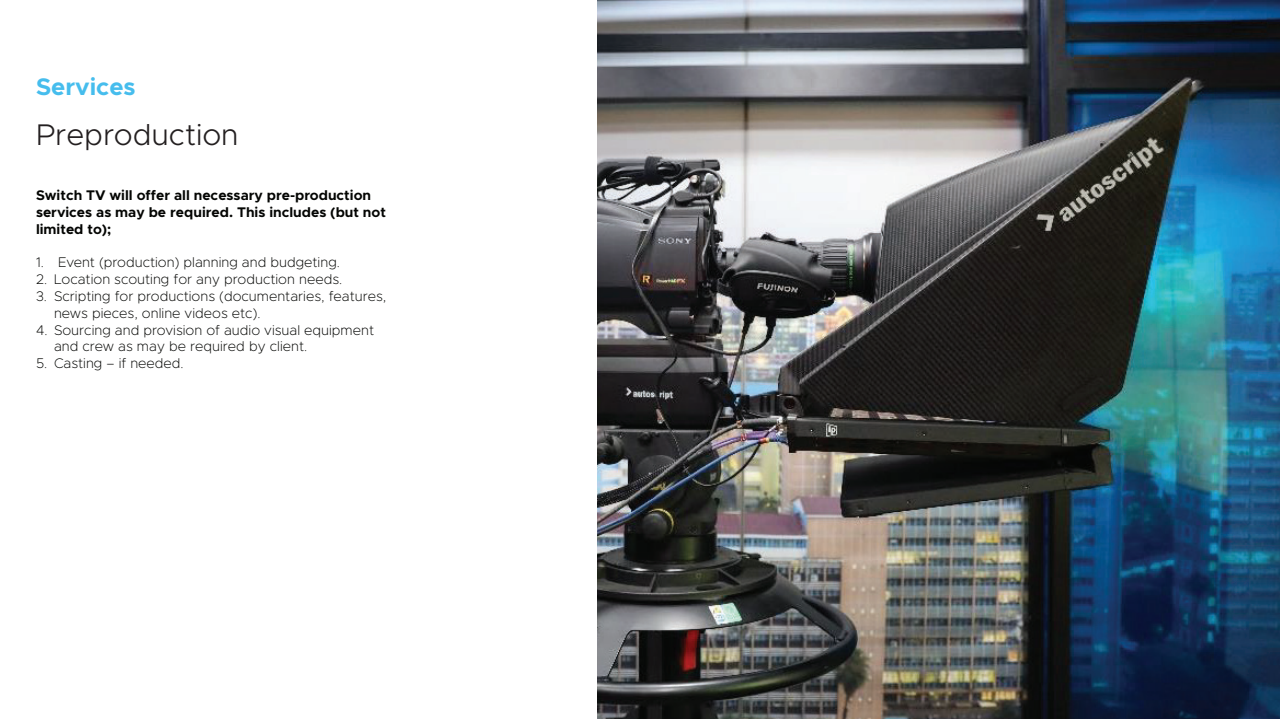
<style>
.page{position:relative;width:1280px;height:720px;background:#fff}
.page>*{position:absolute;margin:0;border:0;box-sizing:border-box;transform-origin:0 0}
.t1{font:300 30px "Metropolis";color:#231f20}
.t2{font:700 24px "Metropolis";color:#46bded}
.t3{font:200 14px/16.8px "Metropolis";color:#040503}
.t4{font:700 14px/16.8px "Metropolis";color:#040503}
</style>
<div class="page">
<img style="left:597px;top:0;width:683px;height:719px">
<h2 class="t2" style="left:36px;top:72px;width:101px">Services</h2>
<h1 class="t1" style="left:36px;top:116px;width:204px">Preproduction</h1>
<p class="t4" style="left:36px;top:187px;width:352px">Switch TV will offer all necessary pre-production services as may be required. This includes (but not limited to);</p>
<p class="t3" style="left:36px;top:254px;width:305px">1. Event (production) planning and budgeting.</p>
<p class="t3" style="left:36px;top:271px;width:308px">2. Location scouting for any production needs.</p>
<p class="t3" style="left:54px;top:288px;width:334px;text-indent:-18px">3. Scripting for productions (documentaries, features, news pieces, online videos etc).</p>
<p class="t3" style="left:54px;top:321px;width:322px;text-indent:-18px">4. Sourcing and provision of audio visual equipment and crew as may be required by client.</p>
<p class="t3" style="left:36px;top:355px;width:149px">5. Casting – if needed.</p>
</div>
